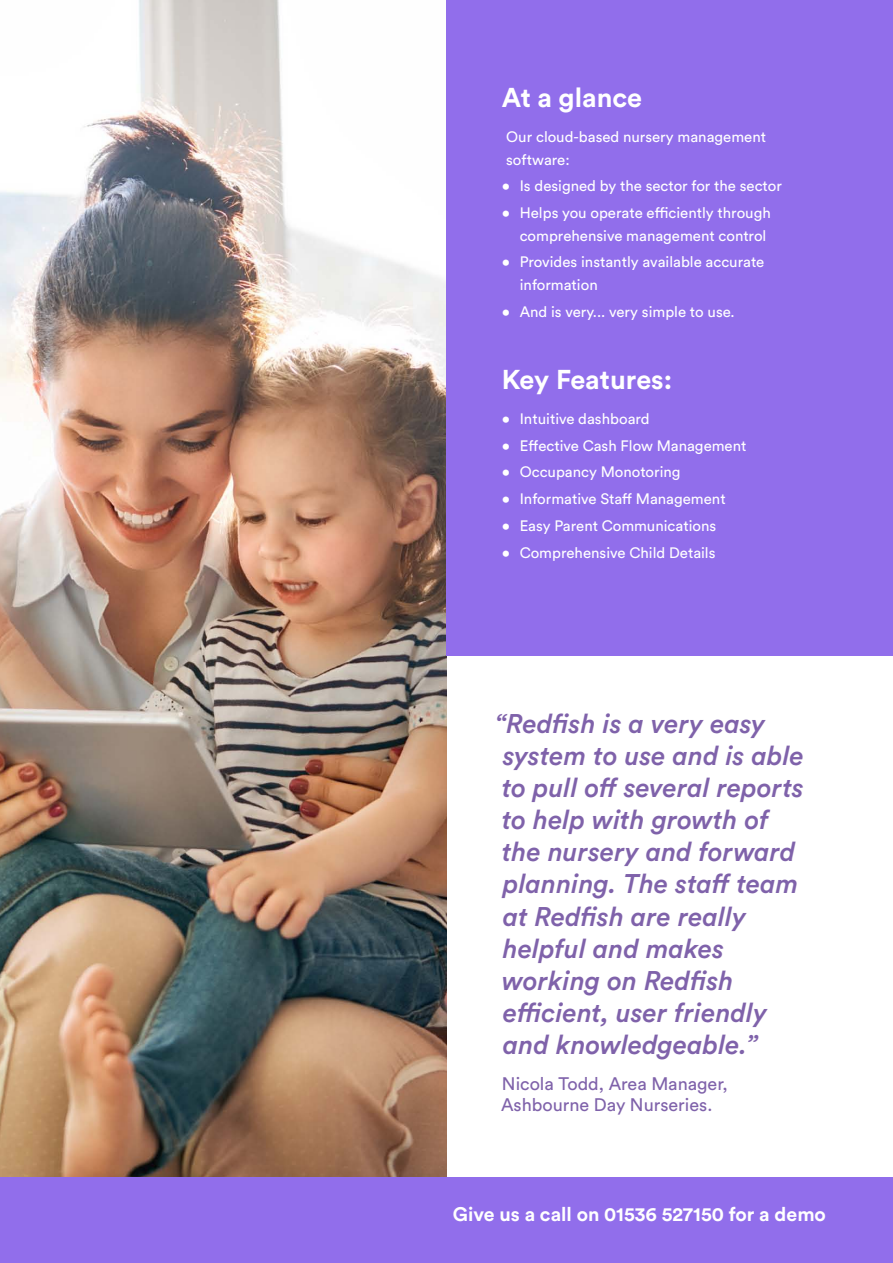
<style>
.page{position:relative;width:893px;height:1263px;background:#fff}
.page>*{position:absolute;margin:0;border:0;box-sizing:border-box;transform-origin:0 0}
.t1{font:700 27px "Circular Std";color:#fff}
.t2{font:italic 500 26.7px/32.1px "Circular Std";color:#7f62aa}
.t3{font:700 19.5px "Circular Std";color:#fff}
.t4{font:18px/21.6px "Circular Std";color:#7f62aa}
.t5{font:15px/22.5px "Circular Std";color:#fff}
</style>
<div class="page">
<img style="left:0;top:0;width:446px;height:1178px">
<div style="left:446px;top:0;width:447px;height:656px;background:#916eeb"></div>
<div style="left:0;top:1178px;width:893px;height:85px;background:#916eeb"></div>
<h1 class="t1" style="left:502px;top:80px;width:142px">At a glance</h1>
<p class="t5" style="left:506px;top:125px;width:261px">Our cloud-based nursery management software:</p>
<p class="t5" style="left:502px;top:175px;width:282px">• Is designed by the sector for the sector</p>
<p class="t5" style="left:502px;top:201px;width:270px;text-align:right">• Helps you operate efficiently through comprehensive management control</p>
<p class="t5" style="left:520px;top:251px;width:246px;text-indent:-18px">• Provides instantly available accurate information</p>
<p class="t5" style="left:502px;top:300px;width:235px">• And is very... very simple to use.</p>
<h1 class="t1" style="left:502px;top:362px;width:172px">Key Features:</h1>
<p class="t5" style="left:502px;top:407px;width:149px">• Intuitive dashboard</p>
<p class="t5" style="left:502px;top:434px;width:246px">• Effective Cash Flow Management</p>
<p class="t5" style="left:502px;top:461px;width:180px">• Occupancy Monotoring</p>
<p class="t5" style="left:502px;top:487px;width:225px">• Informative Staff Management</p>
<p class="t5" style="left:502px;top:514px;width:216px">• Easy Parent Communications</p>
<p class="t5" style="left:502px;top:541px;width:215px">• Comprehensive Child Details</p>
<p class="t2" style="left:496px;top:707px;width:310px">“Redfish is a very easy system to use and is able to pull off several reports to help with growth of the nursery and forward planning. The staff team at Redfish are really helpful and makes working on Redfish efficient, user friendly and knowledgeable.”</p>
<p class="t4" style="left:501px;top:1072px;width:228px">Nicola Todd, Area Manager,<br>Ashbourne Day Nurseries.</p>
<h3 class="t3" style="left:453px;top:1202px;width:375px">Give us a call on 01536 527150 for a demo</h3>
</div>
